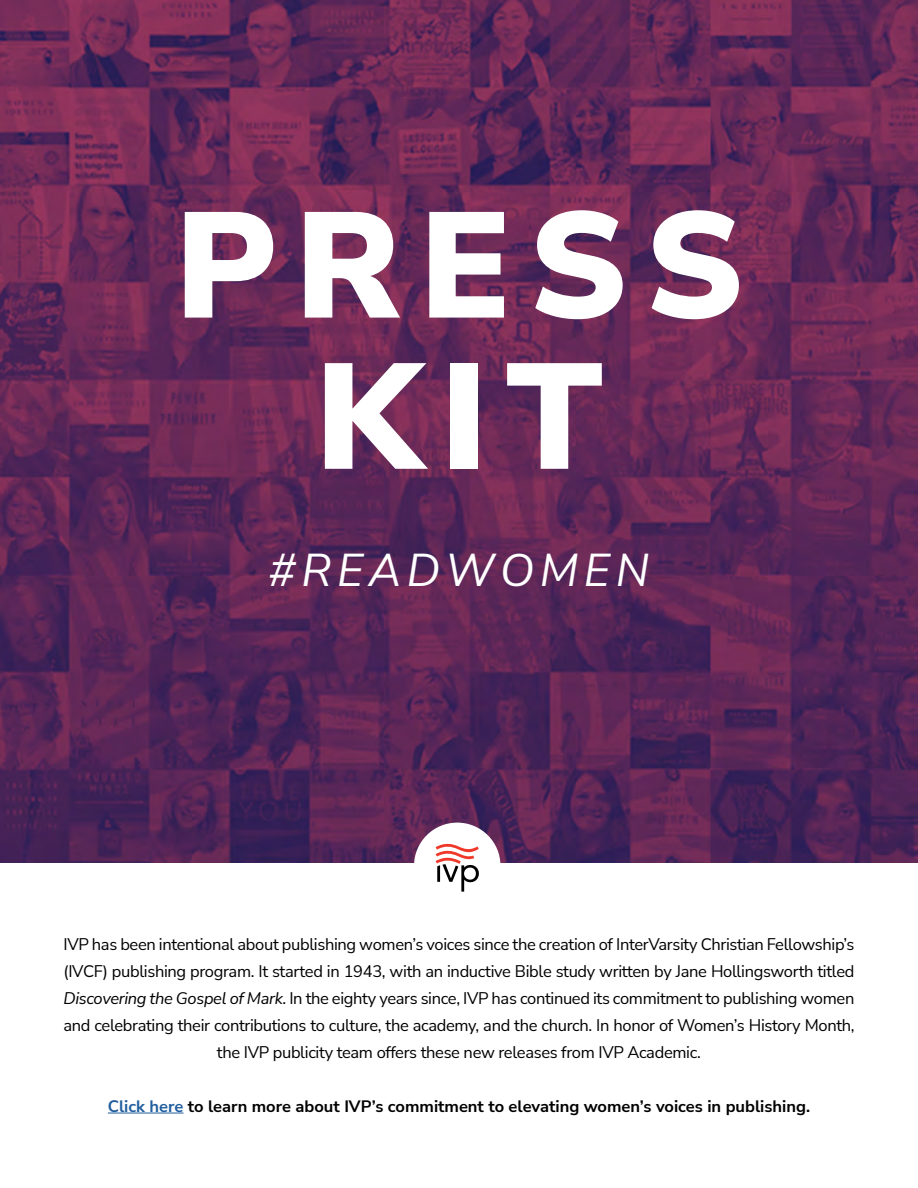
<style>
.page{position:relative;width:918px;height:1188px;background:#fff}
.page>*{position:absolute;margin:0;border:0;box-sizing:border-box;transform-origin:0 0}
.t1{font:900 149.85px/151.2px "Nunito Sans";letter-spacing:.125em;color:#fff;text-align:center}
.t2{font:italic 45px "Nunito Sans";letter-spacing:.125em;color:#fff}
.t3{font:16.5px/27px "Nunito Sans";letter-spacing:-.02em;color:#000;text-align:center}
.t4{font:700 16.5px "Nunito Sans";color:#000}
.s1{font-style:italic}
.s2{color:#215e9e}
</style>
<div class="page">
<img style="left:0;top:0;width:918px;height:863px">
<div style="left:414px;top:823px;width:87px;height:86px;background:#fff;border-radius:50%"></div>
<svg style="left:436px;top:843px;width:43px;height:49px"></svg>
<hr style="left:108px;top:1113px;width:75px;height:1px;background:#215e9e">
<h1 class="t1" style="left:175px;top:184px;width:569px">PRESS<br>KIT</h1>
<h2 class="t2" style="left:269px;top:539px;width:382px">#READWOMEN</h2>
<p class="t3" style="left:63px;top:930px;width:793px">IVP has been intentional about publishing women’s voices since the creation of InterVarsity Christian Fellowship’s (IVCF) publishing program. It started in 1943, with an inductive Bible study written by Jane Hollingsworth titled <span class="s1">Discovering the Gospel of Mark</span>. In the eighty years since, IVP has continued its commitment to publishing women and celebrating their contributions to culture, the academy, and the church. In honor of Women’s History Month, the IVP publicity team offers these new releases from IVP Academic.</p>
<p class="t4" style="left:108px;top:1094px;width:704px"><span class="s2">Click here</span> to learn more about IVP’s commitment to elevating women’s voices in publishing.</p>
</div>
